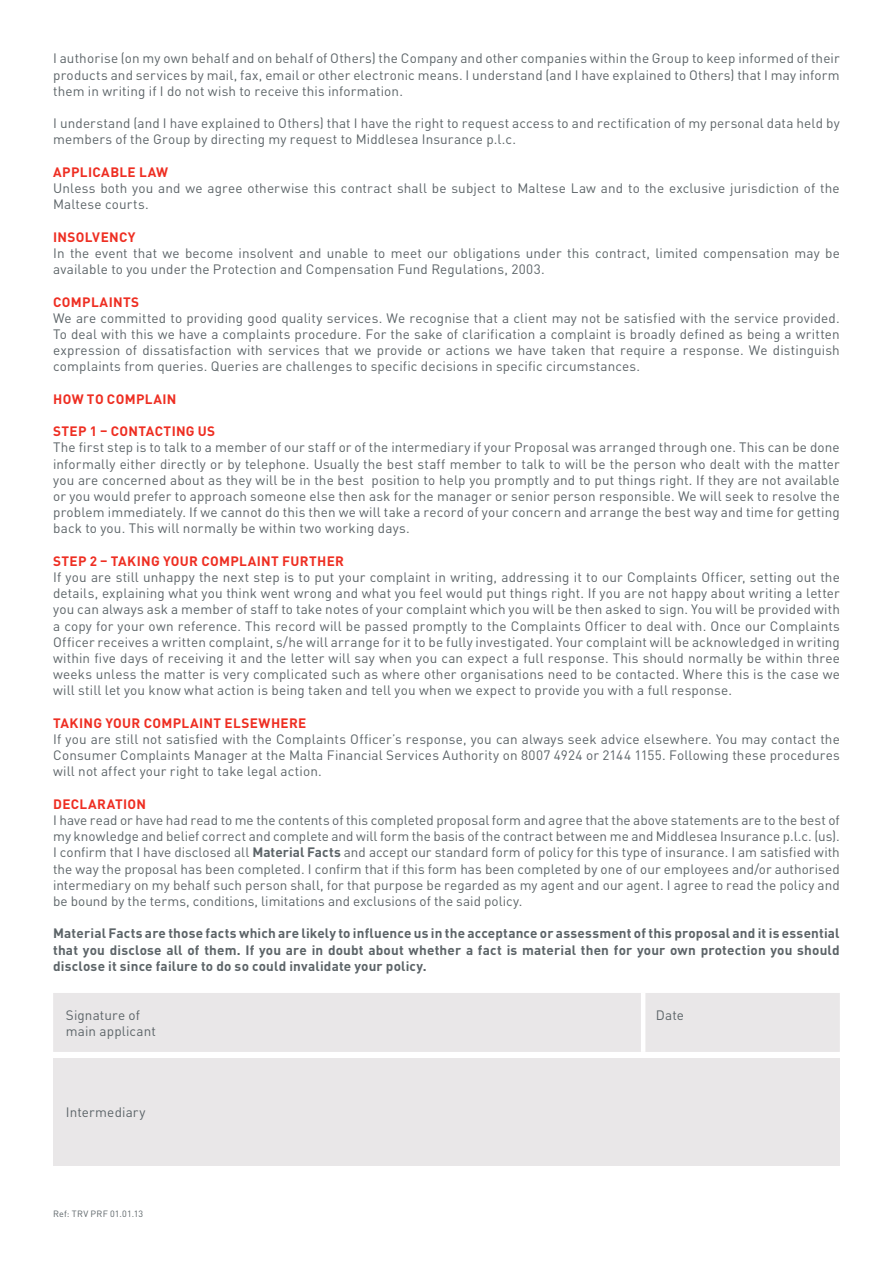
<style>
.page{position:relative;width:893px;height:1263px;background:#fff}
.page>*{position:absolute;margin:0;border:0;box-sizing:border-box;transform-origin:0 0}
.t1{font:13.5px/16.2px "DIN Pro";letter-spacing:.01em;color:#5c6468;text-align:justify}
.t2{font:700 13.5px/16.2px "DIN Pro";letter-spacing:.015em;color:#5c6468;text-align:justify}
.t3{font:700 13.5px "DIN Pro";letter-spacing:.025em;color:#ee2e22}
.t4{font:700 13.5px "DIN Pro";letter-spacing:.065em;color:#ee2e22}
.t5{font:9px "DIN Pro";letter-spacing:.02em;color:#5c6468}
.s1{font-weight:700}
</style>
<div class="page">
<div style="left:53px;top:993px;width:787px;height:59px;background:#e9e7e8"></div>
<hr style="left:641px;top:993px;width:4px;height:59px;background:#fff">
<div style="left:53px;top:1058px;width:787px;height:107px;background:#e9e7e8"></div>
<p class="t1" style="left:53px;top:49px;width:788px">I authorise (on my own behalf and on behalf of Others) the Company and other companies within the Group to keep informed of their products and services by mail, fax, email or other electronic means. I understand (and I have explained to Others) that I may inform them in writing if I do not wish to receive this information.</p>
<p class="t1" style="left:53px;top:114px;width:788px">I understand (and I have explained to Others) that I have the right to request access to and rectification of my personal data held by members of the Group by directing my request to Middlesea Insurance p.l.c.</p>
<p class="t3" style="left:53px;top:161px;width:116px">Applicable Law</p>
<p class="t1" style="left:53px;top:179px;width:788px">Unless both you and we agree otherwise this contract shall be subject to Maltese Law and to the exclusive jurisdiction of the<br>Maltese courts.</p>
<p class="t3" style="left:53px;top:226px;width:84px">Insolvency</p>
<p class="t1" style="left:53px;top:244px;width:788px">In the event that we become insolvent and unable to meet our obligations under this contract, limited compensation may be available to you under the Protection and Compensation Fund Regulations, 2003.</p>
<p class="t3" style="left:53px;top:290px;width:88px">Complaints</p>
<p class="t1" style="left:53px;top:308px;width:788px">We are committed to providing good quality services. We recognise that a client may not be satisfied with the service provided.<br>To deal with this we have a complaints procedure. For the sake of clarification a complaint is broadly defined as being a written expression of dissatisfaction with services that we provide or actions we have taken that require a response. We distinguish complaints from queries. Queries are challenges to specific decisions in specific circumstances.</p>
<p class="t3" style="left:53px;top:388px;width:125px">How to complain</p>
<p class="t3" style="left:53px;top:420px;width:164px">Step 1 – Contacting us</p>
<p class="t1" style="left:53px;top:438px;width:788px">The first step is to talk to a member of our staff or of the intermediary if your Proposal was arranged through one. This can be done informally either directly or by telephone. Usually the best staff member to talk to will be the person who dealt with the matter you are concerned about as they will be in the best position to help you promptly and to put things right. If they are not available or you would prefer to approach someone else then ask for the manager or senior person responsible. We will seek to resolve the problem immediately. If we cannot do this then we will take a record of your concern and arrange the best way and time for getting back to you. This will normally be within two working days.</p>
<p class="t3" style="left:53px;top:550px;width:292px">Step 2 – Taking your complaint furth er</p>
<p class="t1" style="left:53px;top:568px;width:788px">If you are still unhappy the next step is to put your complaint in writing, addressing it to our Complaints Officer, setting out the details, explaining what you think went wrong and what you feel would put things right. If you are not happy about writing a letter you can always ask a member of staff to take notes of your complaint which you will be then asked to sign. You will be provided with a copy for your own reference. This record will be passed promptly to the Complaints Officer to deal with. Once our Complaints Officer receives a written complaint, s/he will arrange for it to be fully investigated. Your complaint will be acknowledged in writing within five days of receiving it and the letter will say when you can expect a full response. This should normally be within three weeks unless the matter is very complicated such as where other organisations need to be contacted. Where this is the case we will still let you know what action is being taken and tell you when we expect to provide you with a full response.</p>
<p class="t3" style="left:53px;top:712px;width:255px">Taking your complaint elsewh ere</p>
<p class="t1" style="left:53px;top:730px;width:788px">If you are still not satisfied with the Complaints Officer’s response, you can always seek advice elsewhere. You may contact the Consumer Complaints Manager at the Malta Financial Services Authority on 8007 4924 or 2144 1155. Following these procedures will not affect your right to take legal action.</p>
<p class="t4" style="left:53px;top:793px;width:95px">Declaration</p>
<p class="t1" style="left:53px;top:811px;width:788px">I have read or have had read to me the contents of this completed proposal form and agree that the above statements are to the best of my knowledge and belief correct and complete and will form the basis of the contract between me and Middlesea Insurance p.l.c. (us).<br>I confirm that I have disclosed all <span class="s1">Material Facts</span> and accept our standard form of policy for this type of insurance. I am satisfied with the way the proposal has been completed. I confirm that if this form has been completed by one of our employees and/or authorised intermediary on my behalf such person shall, for that purpose be regarded as my agent and our agent. I agree to read the policy and be bound by the terms, conditions, limitations and exclusions of the said policy.</p>
<p class="t2" style="left:53px;top:924px;width:788px">Material Facts are those facts which are likely to influence us in the acceptance or assessment of this proposal and it is essential that you disclose all of them. If you are in doubt about whether a fact is material then for your own protection you should disclose it since failure to do so could invalidate your policy.</p>
<p class="t1" style="left:66px;top:1005px;width:91px">Signature of main applicant</p>
<p class="t1" style="left:656px;top:1005px;width:30px">Date</p>
<p class="t1" style="left:66px;top:1102px;width:81px">Intermediary</p>
<p class="t5" style="left:53px;top:1206px;width:91px">Ref: TRV PRF 01.01.13</p>
</div>
